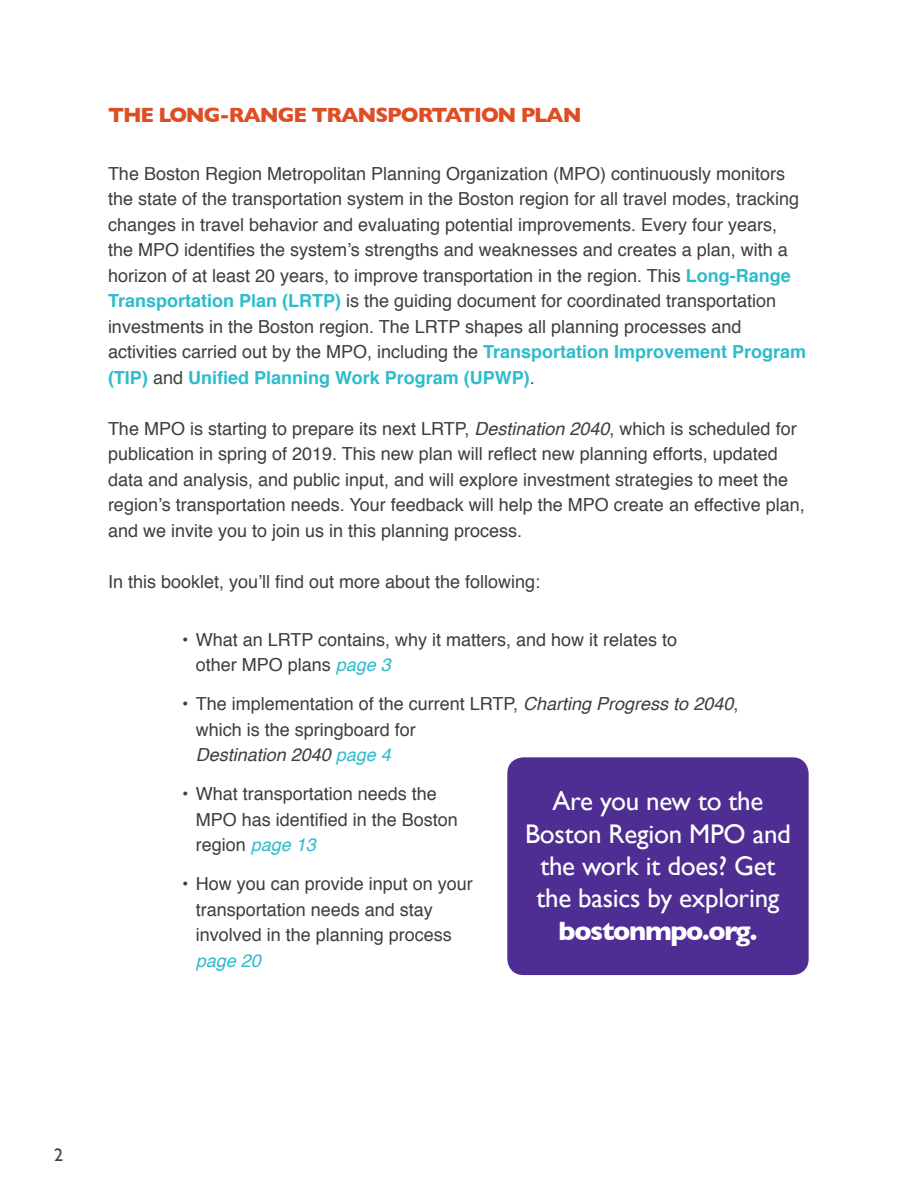
<style>
.page{position:relative;width:918px;height:1188px;background:#fff}
.page>*{position:absolute;margin:0;border:0;box-sizing:border-box;transform-origin:0 0}
.Callout_text{font:27px/32.4px "Gill Sans";letter-spacing:-.01em;color:#fff;text-align:center}
.t1{font:700 21px "Gill Sans";letter-spacing:-.05em;color:#de4e25}
.Text{font:18px/25.5px "Helvetica";color:#3e3e3f}
.t2{font:18px "Gill Sans";color:#3e3e3f}
.s1{font-weight:700;color:#2ebbcc}
.s2{font-style:italic}
.s3{font-style:italic;color:#2ebbcc}
.s4{font-weight:700}
</style>
<div class="page">
<div style="left:507px;top:757px;width:302px;height:218px;background:#4e2e92;border-radius:16px"></div>
<p class="t1" style="left:108px;top:99px;width:475px">THE LONG-RANGE TRANSPORTATION PLAN</p>
<p class="Text" style="left:108px;top:161px;width:700px">The Boston Region Metropolitan Planning Organization (MPO) continuously monitors the state of the transportation system in the Boston region for all travel modes, tracking changes in travel behavior and evaluating potential improvements. Every four years, the MPO identifies the system’s strengths and weaknesses and creates a plan, with a horizon of at least 20 years, to improve transportation in the region. This <span class="s1">Long-Range Transportation Plan (LRTP)</span> is the guiding document for coordinated transportation investments in the Boston region. The LRTP shapes all planning processes and activities carried out by the MPO, including the <span class="s1">Transportation Improvement Program (TIP)</span> and <span class="s1">Unified Planning Work Program (UPWP)</span>.</p>
<p class="Text" style="left:108px;top:416px;width:698px">The MPO is starting to prepare its next LRTP, <span class="s2">Destination 2040</span>, which is scheduled for publication in spring of 2019. This new plan will reflect new planning efforts, updated data and analysis, and public input, and will explore investment strategies to meet the region’s transportation needs. Your feedback will help the MPO create an effective plan, and we invite you to join us in this planning process.</p>
<p class="Text" style="left:108px;top:569px;width:434px">In this booklet, you’ll find out more about the following:</p>
<p class="Text" style="left:196px;top:627px;width:483px;text-indent:-14px">• What an LRTP contains, why it matters, and how it relates to other MPO plans <span class="s3">page 3</span></p>
<p class="Text" style="left:196px;top:692px;width:544px;text-indent:-14px">• The implementation of the current LRTP, <span class="s2">Charting Progress to 2040</span>, which is the springboard for<br><span class="s2">Destination 2040</span> <span class="s3">page 4</span></p>
<p class="Text" style="left:196px;top:782px;width:264px;text-indent:-14px">• What transportation needs the<br>MPO has identified in the Boston region <span class="s3">page 13</span></p>
<p class="Text" style="left:196px;top:872px;width:279px;text-indent:-14px">• How you can provide input on your transportation needs and stay involved in the planning process <span class="s3">page 20</span></p>
<p class="Callout_text" style="left:525px;top:785px;width:267px">Are you new to the<br>Boston Region MPO and the work it does? Get the basics by exploring <span class="s4">bostonmpo.org.</span></p>
<p class="t2" style="left:54px;top:1145px;width:10px">2</p>
</div>
